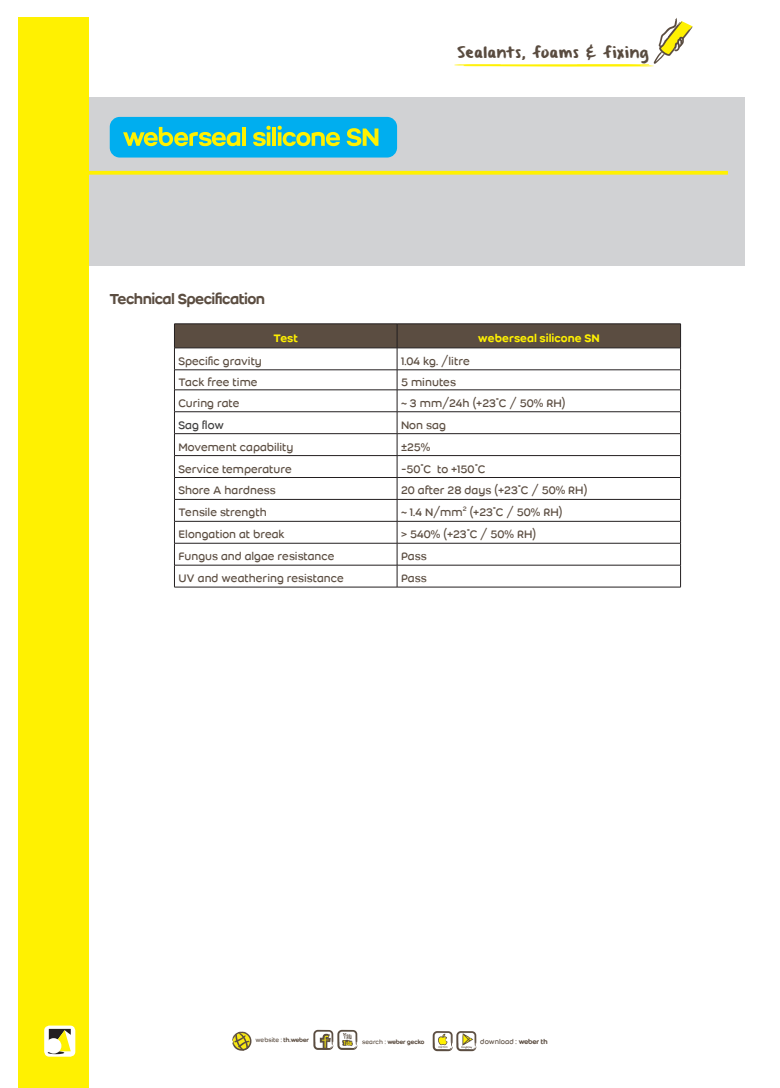
<style>
.page{position:relative;width:780px;height:1088px;background:#fff}
.page>*{position:absolute;margin:0;border:0;box-sizing:border-box;transform-origin:0 0}
.t1{font:25.5px "Weber Brush Thai";letter-spacing:.02em;color:#594b3f}
.t2{font:20px "Weber Name Thai";color:#5b4d41}
.t3{font:15px "Weber Thai";color:#5b4d41}
.t4{font:500 15px "Weber Thai";color:#fff101}
.t5{font:15px "Weber Thai";color:#3e3e3f}
.t6{font:9.25px "Weber Thai";color:#5b4d41}
.t7{font:8.25px "Weber Name Thai";color:#5b4d41}
.t8{font:8.25px "Weber Thai";color:#5b4d41}
.s1{font-family:"Weber Name Thai"}
.s2{font-family:"Weber Thai"}
</style>
<div class="page">
<div style="left:18px;top:18px;width:71px;height:1070px;background:#fff101"></div>
<svg style="left:44px;top:1025px;width:31px;height:31px"></svg>
<svg style="left:49px;top:1029px;width:22px;height:22px"></svg>
<hr style="left:48px;top:1051px;width:16px;height:3px;background:#231f20;border-radius:50%">
<div style="left:46px;top:1038px;width:15px;height:15px;background:#fff;border-radius:50%"></div>
<svg style="left:454px;top:18px;width:239px;height:49px"></svg>
<svg style="left:232px;top:1031px;width:20px;height:20px"></svg>
<svg style="left:432px;top:1031px;width:44px;height:20px"></svg>
<svg style="left:313px;top:1030px;width:44px;height:20px"></svg>
<div style="left:89px;top:97px;width:655px;height:169px;background:#d1d2d4"></div>
<svg style="left:89px;top:171px;width:638px;height:4px;background:#faee13"></svg>
<svg style="left:174px;top:324px;width:507px;height:263px"></svg>
<hr style="left:174px;top:587px;width:223px;height:1px;background:#231f20">
<hr style="left:397px;top:587px;width:283px;height:1px;background:#231f20">
<div style="left:110px;top:117px;width:287px;height:41px;background:#00aeef;border-radius:10px"></div>
<svg style="left:123px;top:127px;width:117px;height:19px"></svg>
<hr style="left:242px;top:127px;width:4px;height:19px;background:#fff101">
<svg style="left:253px;top:126px;width:17px;height:20px"></svg>
<hr style="left:272px;top:127px;width:4px;height:19px;background:#fff101">
<svg style="left:277px;top:126px;width:63px;height:20px"></svg>
<svg style="left:346px;top:128px;width:32px;height:18px"></svg>
<h1 class="t1" style="left:457px;top:38px;width:193px">Sealants, foams &amp; fixing</h1>
<p class="t2" style="left:110px;top:288px;width:156px">Technical Specification</p>
<p class="t4" style="left:273px;top:330px;width:26px">Test</p>
<p class="t4" style="left:478px;top:330px;width:123px">weberseal silicone SN</p>
<p class="t3" style="left:178px;top:353px;width:85px">Specific gravity</p>
<p class="t3" style="left:401px;top:353px;width:70px">1.04 kg. /litre</p>
<p class="t3" style="left:178px;top:374px;width:81px">Tack free time</p>
<p class="t3" style="left:401px;top:374px;width:56px">5 minutes</p>
<p class="t3" style="left:178px;top:395px;width:63px">Curing rate</p>
<p class="t3" style="left:401px;top:395px;width:166px">~ 3 mm/24h (+23 ํC / 50% RH)</p>
<p class="t5" style="left:178px;top:417px;width:47px">Sag flow</p>
<p class="t3" style="left:401px;top:417px;width:46px">Non sag</p>
<p class="t3" style="left:178px;top:439px;width:117px">Movement capability</p>
<p class="t3" style="left:401px;top:439px;width:31px">±25%</p>
<p class="t3" style="left:178px;top:461px;width:115px">Service temperature</p>
<p class="t3" style="left:401px;top:461px;width:86px">-50 ํC to +150 ํC</p>
<p class="t3" style="left:178px;top:483px;width:99px">Shore A hardness</p>
<p class="t3" style="left:401px;top:483px;width:188px">20 after 28 days (+23 ํC / 50% RH)</p>
<p class="t3" style="left:178px;top:505px;width:90px">Tensile strength</p>
<p class="t3" style="left:401px;top:505px;width:163px">~ 1.4 N/mm<sup>2</sup> (+23 ํC / 50% RH)</p>
<p class="t3" style="left:178px;top:527px;width:108px">Elongation at break</p>
<p class="t3" style="left:401px;top:527px;width:137px">&gt; 540% (+23 ํC / 50% RH)</p>
<p class="t3" style="left:178px;top:548px;width:158px">Fungus and algae resistance</p>
<p class="t3" style="left:401px;top:548px;width:27px">Pass</p>
<p class="t3" style="left:178px;top:570px;width:167px">UV and weathering resistance</p>
<p class="t3" style="left:401px;top:570px;width:27px">Pass</p>
<p class="t8" style="left:255px;top:1035px;width:55px">website : <span class="s1">th.weber</span></p>
<p class="t7" style="left:362px;top:1037px;width:64px"><span class="s2">search :</span> weber gecko</p>
<p class="t6" style="left:480px;top:1036px;width:69px">download : <span class="s1">weber th</span></p>
</div>
